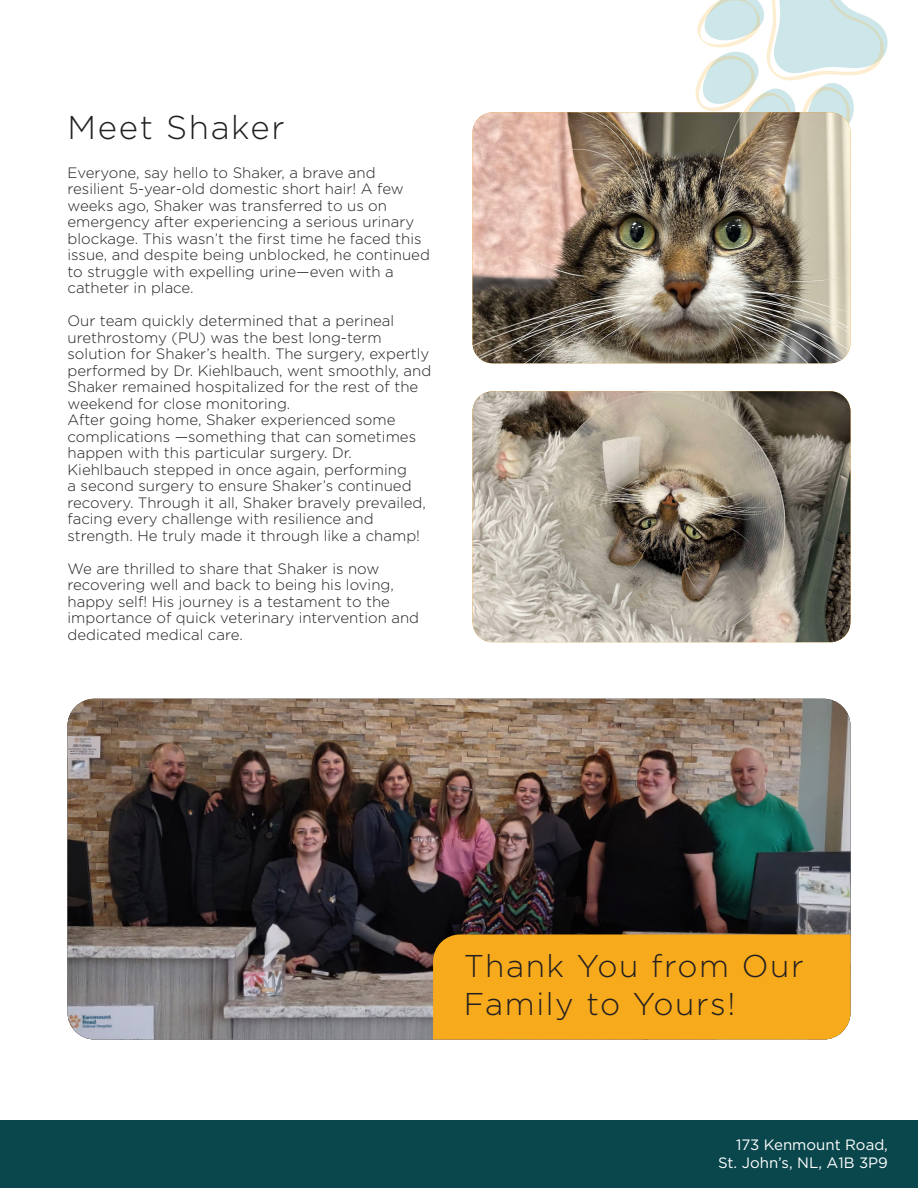
<style>
.page{position:relative;width:918px;height:1188px;background:#fff}
.page>*{position:absolute;margin:0;border:0;box-sizing:border-box;transform-origin:0 0}
.t1{font:300 33px "Gotham";letter-spacing:.05em;color:#231f20}
.t2{font:300 31.5px/37.8px "Gotham";letter-spacing:.05em;color:#231f20}
.t3{font:300 15px/16.5px "Gotham";color:#231f20}
.t4{font:15px/18px "Gotham";color:#fff;text-align:right}
</style>
<div class="page">
<div style="left:0;top:1120px;width:918px;height:68px;background:#0a474d"></div>
<svg style="left:695px;top:0;width:193px;height:152px"></svg>
<img style="left:68px;top:699px;width:782px;height:341px">
<img style="left:472px;top:112px;width:378px;height:251px">
<img style="left:472px;top:391px;width:378px;height:251px">
<div style="left:433px;top:934px;width:417px;height:105px;background:#f7aa1b"></div>
<p class="t1" style="left:68px;top:106px;width:219px">Meet Shaker</p>
<p class="t3" style="left:68px;top:164px;width:364px">Everyone, say hello to Shaker, a brave and resilient 5-year-old domestic short hair! A few weeks ago, Shaker was transferred to us on emergency after experiencing a serious urinary blockage. This wasn’t the first time he faced this issue, and despite being unblocked, he continued to struggle with expelling urine—even with a catheter in place.</p>
<p class="t3" style="left:68px;top:312px;width:365px">Our team quickly determined that a perineal urethrostomy (PU) was the best long-term solution for Shaker’s health. The surgery, expertly performed by Dr. Kiehlbauch, went smoothly, and Shaker remained hospitalized for the rest of the weekend for close monitoring.</p>
<p class="t3" style="left:68px;top:411px;width:360px">After going home, Shaker experienced some complications —something that can sometimes happen with this particular surgery. Dr.<br>Kiehlbauch stepped in once again, performing<br>a second surgery to ensure Shaker’s continued recovery. Through it all, Shaker bravely prevailed, facing every challenge with resilience and strength. He truly made it through like a champ!</p>
<p class="t3" style="left:68px;top:560px;width:353px">We are thrilled to share that Shaker is now recovering well and back to being his loving, happy self! His journey is a testament to the importance of quick veterinary intervention and dedicated medical care.</p>
<p class="t2" style="left:464px;top:946px;width:341px">Thank You from Our<br>Family to Yours!</p>
<p class="t4" style="left:718px;top:1135px;width:171px">173 Kenmount Road,<br>St. John’s, NL, A1B 3P9</p>
</div>
